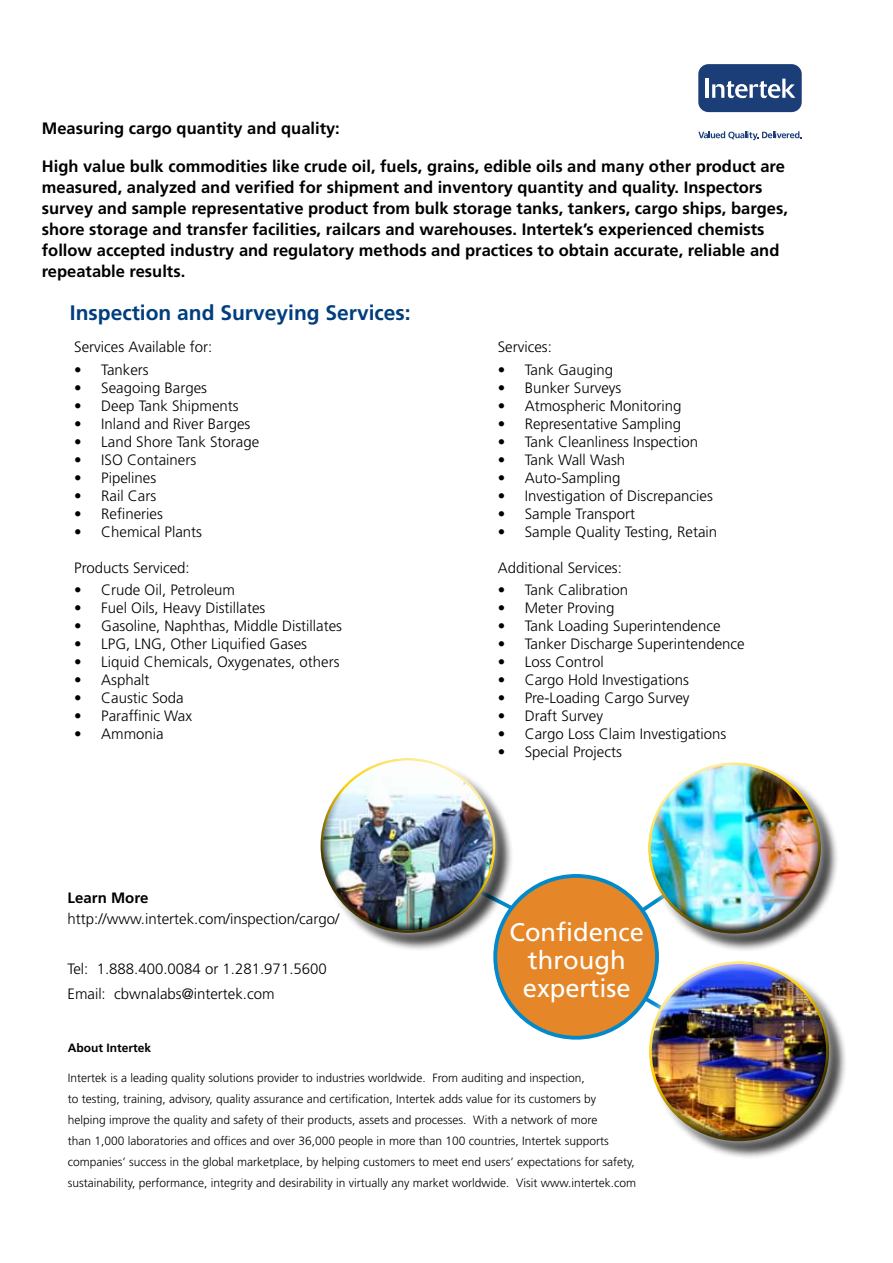
<style>
.page{position:relative;width:893px;height:1263px;background:#fff}
.page>*{position:absolute;margin:0;border:0;box-sizing:border-box;transform-origin:0 0}
.t1{font:25.5px/28px "Frutiger LT Std";color:#fff;text-align:center}
.t2{font:700 21px "Frutiger LT Std";color:#003e7e}
.t3{font:700 16.5px/21px "Frutiger LT Std";color:#000}
.t4{font:300 15px/25px "Frutiger LT Std";color:#000}
.t5{font:700 15px "Frutiger LT Std";color:#000}
.t6{font:300 12px/21px "Frutiger LT Std";color:#000}
.t7{font:700 12px "Frutiger LT Std";color:#000}
</style>
<div class="page">
<div style="left:698px;top:64px;width:104px;height:48px;background:#1b3d78;border-radius:10px"></div>
<hr style="left:705px;top:79px;width:4px;height:19px;background:#fff">
<svg style="left:712px;top:79px;width:83px;height:19px"></svg>
<svg style="left:698px;top:131px;width:104px;height:9px"></svg>
<div style="left:318px;top:785px;width:176px;height:150px;background:#000;opacity:.75"></div>
<div style="left:651px;top:963px;width:197px;height:197px;background:#000;opacity:.75"></div>
<div style="left:640px;top:952px;width:199px;height:199px;background:#fff;opacity:.75"></div>
<div style="left:646px;top:961px;width:178px;height:138px;background:#fff;opacity:.75"></div>
<div style="left:650px;top:989px;width:179px;height:155px;background:#000;opacity:.75"></div>
<img style="left:331px;top:809px;width:460px;height:274px">
<div style="left:650px;top:764px;width:189px;height:188px;background:#000;opacity:.75"></div>
<div style="left:639px;top:753px;width:191px;height:190px;background:#fff;opacity:.75"></div>
<div style="left:645px;top:762px;width:171px;height:132px;background:#fff;opacity:.75"></div>
<div style="left:649px;top:789px;width:173px;height:147px;background:#000;opacity:.75"></div>
<div style="left:495px;top:876px;width:162px;height:162px;background:#e58628;border-radius:50%"></div>
<div style="left:493px;top:874px;width:166px;height:166px;border:4px solid #0089cb;border-radius:50%"></div>
<p class="t3" style="left:42px;top:118px;width:299px">Measuring cargo quantity and quality:</p>
<p class="t3" style="left:42px;top:156px;width:748px">High value bulk commodities like crude oil, fuels, grains, edible oils and many other product are measured, analyzed and verified for shipment and inventory quantity and quality. Inspectors survey and sample representative product from bulk storage tanks, tankers, cargo ships, barges, shore storage and transfer facilities, railcars and warehouses. Intertek’s experienced chemists follow accepted industry and regulatory methods and practices to obtain accurate, reliable and repeatable results.</p>
<h2 class="t2" style="left:70px;top:300px;width:342px">Inspection and Surveying Services:</h2>
<p class="t4" style="left:74px;top:335px;width:140px">Services Available for:</p>
<p class="t4" style="left:74px;top:357px;width:76px">• Tankers</p>
<p class="t4" style="left:74px;top:375px;width:134px">• Seagoing Barges</p>
<p class="t4" style="left:74px;top:393px;width:166px">• Deep Tank Shipments</p>
<p class="t4" style="left:74px;top:411px;width:178px">• Inland and River Barges</p>
<p class="t4" style="left:74px;top:429px;width:187px">• Land Shore Tank Storage</p>
<p class="t4" style="left:74px;top:447px;width:124px">• ISO Containers</p>
<p class="t4" style="left:74px;top:465px;width:84px">• Pipelines</p>
<p class="t4" style="left:74px;top:483px;width:84px">• Rail Cars</p>
<p class="t4" style="left:74px;top:501px;width:90px">• Refineries</p>
<p class="t4" style="left:74px;top:519px;width:129px">• Chemical Plants</p>
<p class="t4" style="left:74px;top:555px;width:117px">Products Serviced:</p>
<p class="t4" style="left:74px;top:578px;width:162px">• Crude Oil, Petroleum</p>
<p class="t4" style="left:74px;top:596px;width:193px">• Fuel Oils, Heavy Distillates</p>
<p class="t4" style="left:74px;top:614px;width:269px">• Gasoline, Naphthas, Middle Distillates</p>
<p class="t4" style="left:74px;top:632px;width:234px">• LPG, LNG, Other Liquified Gases</p>
<p class="t4" style="left:74px;top:650px;width:267px">• Liquid Chemicals, Oxygenates, others</p>
<p class="t4" style="left:74px;top:668px;width:77px">• Asphalt</p>
<p class="t4" style="left:74px;top:686px;width:111px">• Caustic Soda</p>
<p class="t4" style="left:74px;top:704px;width:119px">• Paraffinic Wax</p>
<p class="t4" style="left:74px;top:722px;width:91px">• Ammonia</p>
<p class="t4" style="left:498px;top:335px;width:56px">Services:</p>
<p class="t4" style="left:498px;top:357px;width:117px">• Tank Gauging</p>
<p class="t4" style="left:498px;top:375px;width:125px">• Bunker Surveys</p>
<p class="t4" style="left:498px;top:393px;width:185px">• Atmospheric Monitoring</p>
<p class="t4" style="left:498px;top:411px;width:185px">• Representative Sampling</p>
<p class="t4" style="left:498px;top:429px;width:202px">• Tank Cleanliness Inspection</p>
<p class="t4" style="left:498px;top:447px;width:129px">• Tank Wall Wash</p>
<p class="t4" style="left:498px;top:465px;width:124px">• Auto-Sampling</p>
<p class="t4" style="left:498px;top:483px;width:217px">• Investigation of Discrepancies</p>
<p class="t4" style="left:498px;top:501px;width:139px">• Sample Transport</p>
<p class="t4" style="left:498px;top:519px;width:221px">• Sample Quality Testing, Retain</p>
<p class="t4" style="left:498px;top:555px;width:126px">Additional Services:</p>
<p class="t4" style="left:498px;top:578px;width:132px">• Tank Calibration</p>
<p class="t4" style="left:498px;top:596px;width:118px">• Meter Proving</p>
<p class="t4" style="left:498px;top:614px;width:224px">• Tank Loading Superintendence</p>
<p class="t4" style="left:498px;top:632px;width:249px">• Tanker Discharge Superintendence</p>
<p class="t4" style="left:498px;top:650px;width:107px">• Loss Control</p>
<p class="t4" style="left:498px;top:668px;width:193px">• Cargo Hold Investigations</p>
<p class="t4" style="left:498px;top:686px;width:193px">• Pre-Loading Cargo Survey</p>
<p class="t4" style="left:498px;top:704px;width:107px">• Draft Survey</p>
<p class="t4" style="left:498px;top:722px;width:230px">• Cargo Loss Claim Investigations</p>
<p class="t4" style="left:498px;top:740px;width:126px">• Special Projects</p>
<p class="t5" style="left:68px;top:889px;width:82px">Learn More</p>
<p class="t4" style="left:68px;top:906px;width:273px">http://www.intertek.com/inspection/cargo/</p>
<p class="t4" style="left:68px;top:956px;width:261px">Tel: 1.888.400.0084 or 1.281.971.5600<br>Email: cbwnalabs@intertek.com</p>
<h1 class="t1" style="left:509px;top:918px;width:136px">Confidence through expertise</h1>
<p class="t7" style="left:68px;top:1041px;width:85px">About Intertek</p>
<p class="t6" style="left:68px;top:1067px;width:570px">Intertek is a leading quality solutions provider to industries worldwide. From auditing and inspection,<br>to testing, training, advisory, quality assurance and certification, Intertek adds value for its customers by helping improve the quality and safety of their products, assets and processes. With a network of more<br>than 1,000 laboratories and offices and over 36,000 people in more than 100 countries, Intertek supports companies’ success in the global marketplace, by helping customers to meet end users’ expectations for safety, sustainability, performance, integrity and desirability in virtually any market worldwide. Visit www.intertek.com</p>
</div>
